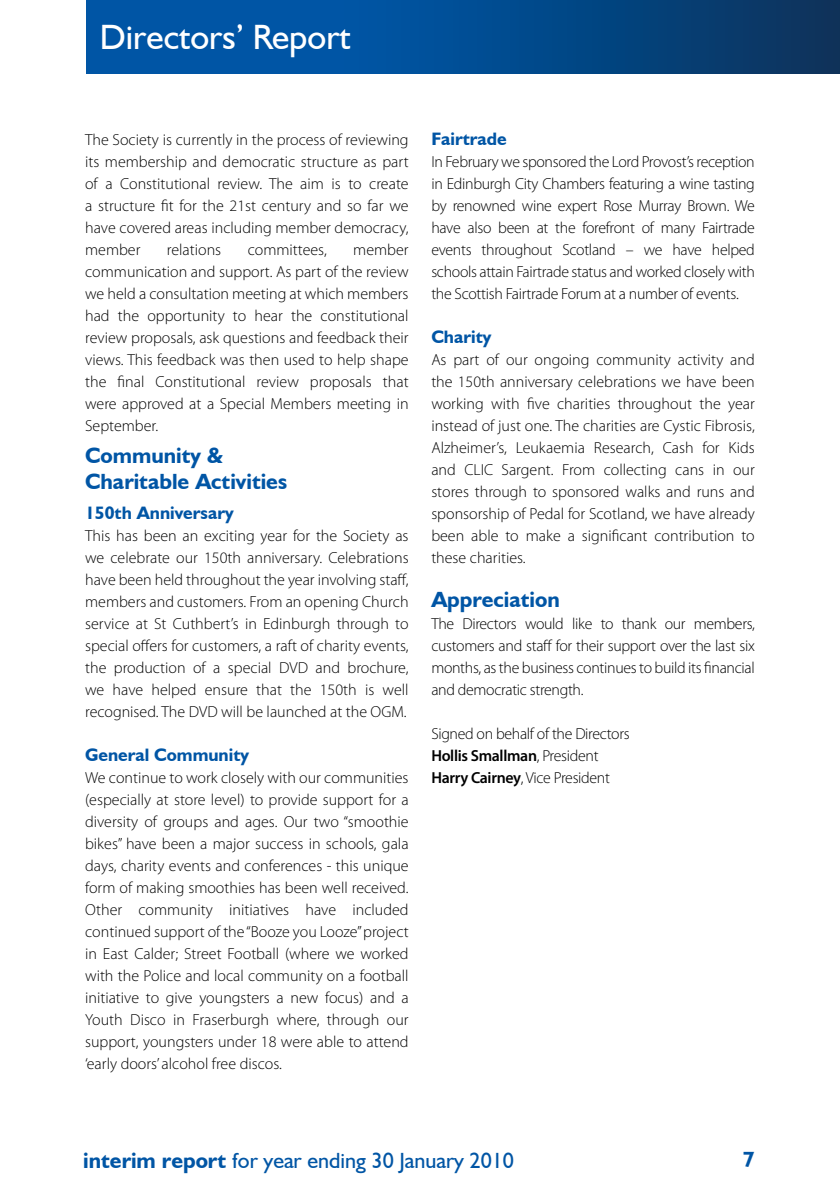
<style>
.page{position:relative;width:840px;height:1191px;background:#fff}
.page>*{position:absolute;margin:0;border:0;box-sizing:border-box;transform-origin:0 0}
.t1{font:35.2px "Humanist 521 BT";color:#fff}
.t2{font:700 22px/26.4px "Humanist 521 BT";color:#0055a5}
.t3{font:22px "Humanist 521 BT";color:#0055a5}
.t4{font:700 18px "Humanist 521 BT";color:#0055a5}
.t5{font:300 16px/22px "Myriad Pro";color:#000;text-align:justify}
.t6{font:300 16px/22px "Myriad Pro";letter-spacing:-.02em;color:#000}
.s1{font-weight:600}
.s2{font-weight:700}
</style>
<div class="page">
<svg style="left:86px;top:0;width:753px;height:74px;background:#024a8d"></svg>
<h1 class="t1" style="left:100px;top:16px;width:252px">Directors’ Report</h1>
<p class="t5" style="left:85px;top:128px;width:325px">The Society is currently in the process of reviewing its membership and democratic structure as part of a Constitutional review. The aim is to create a structure fit for the 21st century and so far we have covered areas including member democracy, member</p>
<p class="t5" style="left:85px;top:238px;width:325px;text-indent:268px">member communication and support. As part of the review we held a consultation meeting at which members had the opportunity to hear the constitutional review proposals, ask questions and feedback their views. This feedback was then used to help shape the final Constitutional review proposals that were approved at a Special Members meeting in September.</p>
<h2 class="t2" style="left:85px;top:442px;width:203px">Community &amp;<br>Charitable Activities</h2>
<p class="t4" style="left:85px;top:501px;width:150px">150th Anniversary</p>
<p class="t5" style="left:85px;top:524px;width:325px">This has been an exciting year for the Society as we celebrate our 150th anniversary. Celebrations have been held throughout the year involving staff, members and customers. From an opening Church service at St Cuthbert’s in Edinburgh through to special offers for customers, a raft of charity events, the production of a special DVD and brochure, we have helped ensure that the 150th is well recognised. The DVD will be launched at the OGM.</p>
<p class="t4" style="left:85px;top:743px;width:165px">General Community</p>
<p class="t5" style="left:85px;top:766px;width:325px">We continue to work closely with our communities (especially at store level) to provide support for a diversity of groups and ages. Our two “smoothie bikes” have been a major success in schools, gala days, charity events and conferences - this unique form of making smoothies has been well received.<br>Other community initiatives have included continued support of the “Booze you Looze” project in East Calder; Street Football (where we worked with the Police and local community on a football initiative to give youngsters a new focus) and a Youth Disco in Fraserburgh where, through our support, youngsters under 18 were able to attend ‘early doors’ alcohol free discos.</p>
<p class="t5" style="left:167px;top:238px;width:56px">relations</p>
<p class="t5" style="left:247px;top:238px;width:81px">committees,</p>
<p class="t4" style="left:431px;top:127px;width:77px">Fairtrade</p>
<p class="t5" style="left:431px;top:150px;width:325px">In February we sponsored the Lord Provost’s reception in Edinburgh City Chambers featuring a wine tasting by renowned wine expert Rose Murray Brown. We have also been at the forefront of many Fairtrade events throughout Scotland – we have helped schools attain Fairtrade status and worked closely with the Scottish Fairtrade Forum at a number of events.</p>
<p class="t4" style="left:431px;top:325px;width:62px">Charity</p>
<p class="t5" style="left:431px;top:348px;width:325px">As part of our ongoing community activity and the 150th anniversary celebrations we have been working with five charities throughout the year instead of just one. The charities are Cystic Fibrosis, Alzheimer’s, Leukaemia Research, Cash for Kids and CLIC Sargent. From collecting cans in our stores through to sponsored walks and runs and sponsorship of Pedal for Scotland, we have already been able to make a significant contribution to these charities.</p>
<h2 class="t2" style="left:431px;top:585px;width:130px">Appreciation</h2>
<p class="t5" style="left:431px;top:612px;width:325px">The Directors would like to thank our members, customers and staff for their support over the last six months, as the business continues to build its financial and democratic strength.</p>
<p class="t6" style="left:431px;top:722px;width:200px">Signed on behalf of the Directors<br><span class="s1">Hollis Smallman</span>, President<br><span class="s1">Harry Cairney</span>, Vice President</p>
<h2 class="t3" style="left:83px;top:1147px;width:432px"><span class="s2">interim report</span> for year ending 30 January 2010</h2>
<h2 class="t2" style="left:742px;top:1145px;width:13px">7</h2>
</div>
